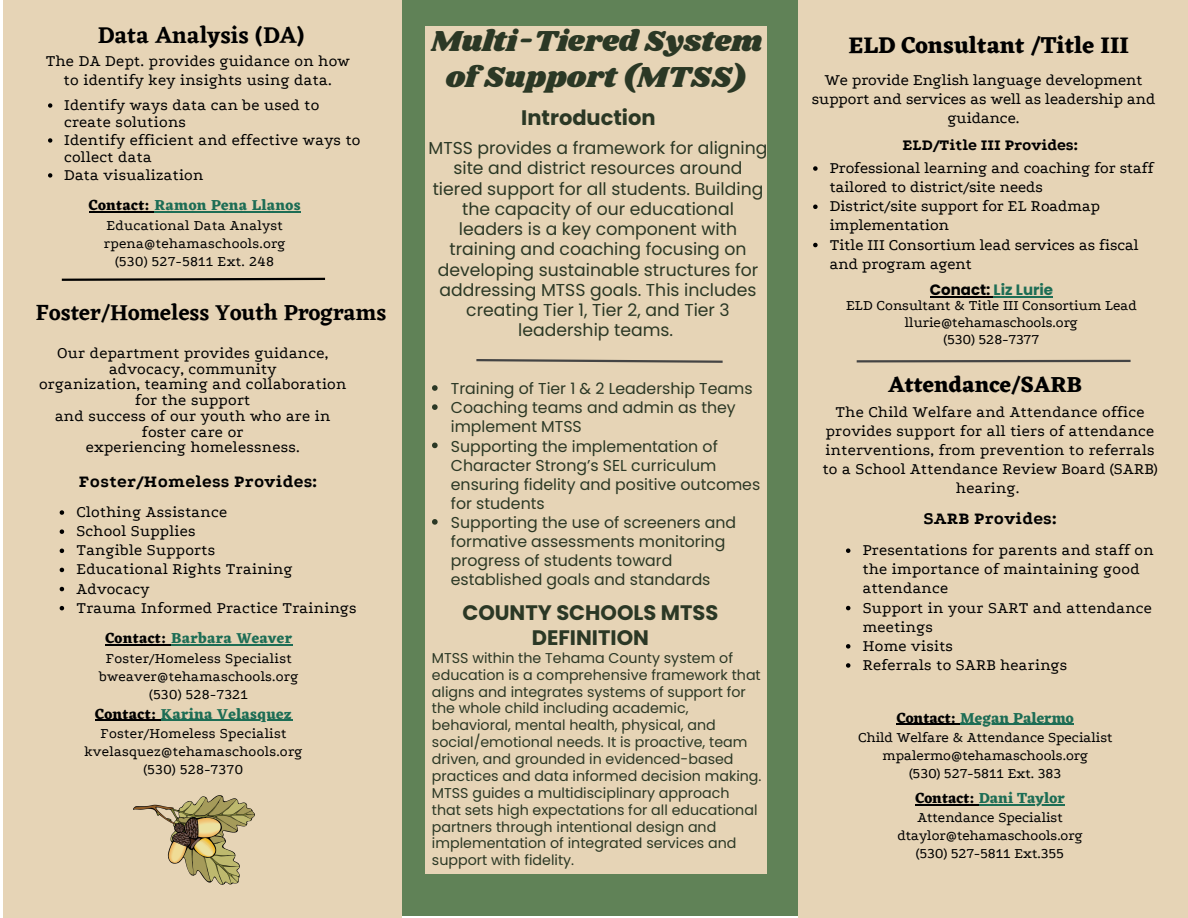
<style>
.page{position:relative;width:1188px;height:918px;background:#fff}
.page>*{position:absolute;margin:0;border:0;box-sizing:border-box;transform-origin:0 0}
.t1{font:30px/36px "Shrikhand";color:#2b3825;text-align:center}
.t2{font:700 23.55px "Eczar";color:#000}
.t3{font:600 23.55px "Eczar";color:#000}
.t4{font:600 22.5px "Eczar";color:#000}
.t5{font:700 22.5px "Eczar";color:#000}
.t6{font:700 21px/24.8px "Poppins";color:#2b3825;text-align:center}
.t7{font:800 18px "Podkova";letter-spacing:.02em;color:#000}
.t8{font:17.25px/20.2px "Poppins";color:#2b3825;text-align:center}
.t9{font:16.5px/19.2px "Podkova";letter-spacing:.015em;color:#000}
.t10{font:800 16.5px "Podkova";color:#000}
.t11{font:15.75px/19.2px "Poppins";color:#2b3825}
.t12{font:15px "Podkova";color:#000}
.t13{font:700 15px "Eczar";letter-spacing:.015em;color:#1d6d55}
.t14{font:700 15px "Poppins";color:#1d6d55}
.t15{font:14.25px/16.8px "Poppins";color:#2b3825}
.s1{color:#000}
</style>
<div class="page">
<div style="left:401px;top:0;width:397px;height:916px;background:#608257"></div>
<div style="left:3px;top:0;width:398px;height:918px;background:#e6d4b6"></div>
<div style="left:798px;top:0;width:390px;height:917px;background:#e6d4b6"></div>
<div style="left:426px;top:26px;width:341px;height:848px;background:#e6d4b6"></div>
<svg style="left:476px;top:359px;width:247px;height:4px"></svg>
<hr style="left:857px;top:360px;width:274px;height:2px;background:#444">
<svg style="left:61px;top:277px;width:265px;height:4px"></svg>
<img style="left:133px;top:795px;width:122px;height:90px">
<hr style="left:897px;top:724px;width:63px;height:1px;background:#000">
<hr style="left:960px;top:724px;width:114px;height:1px;background:#1d6d55">
<hr style="left:89px;top:212px;width:66px;height:1px;background:#000">
<hr style="left:155px;top:212px;width:146px;height:1px;background:#1d6d55">
<hr style="left:105px;top:645px;width:66px;height:1px;background:#000">
<hr style="left:171px;top:645px;width:121px;height:1px;background:#1d6d55">
<hr style="left:95px;top:720px;width:66px;height:1px;background:#000">
<hr style="left:161px;top:720px;width:131px;height:1px;background:#1d6d55">
<svg style="left:60px;top:510px;width:4px;height:5px"></svg>
<svg style="left:60px;top:529px;width:4px;height:5px"></svg>
<svg style="left:60px;top:549px;width:4px;height:4px"></svg>
<svg style="left:60px;top:568px;width:4px;height:4px"></svg>
<svg style="left:60px;top:587px;width:4px;height:4px"></svg>
<svg style="left:60px;top:606px;width:4px;height:4px"></svg>
<hr style="left:930px;top:296px;width:64px;height:1px;background:#000">
<hr style="left:994px;top:296px;width:59px;height:1px;background:#1d6d55">
<svg style="left:813px;top:166px;width:5px;height:5px"></svg>
<svg style="left:813px;top:205px;width:5px;height:4px"></svg>
<svg style="left:813px;top:243px;width:5px;height:4px"></svg>
<svg style="left:48px;top:103px;width:4px;height:5px"></svg>
<svg style="left:48px;top:138px;width:4px;height:5px"></svg>
<svg style="left:48px;top:173px;width:4px;height:5px"></svg>
<hr style="left:915px;top:804px;width:64px;height:1px;background:#000">
<hr style="left:979px;top:804px;width:86px;height:1px;background:#1d6d55">
<svg style="left:432px;top:385px;width:6px;height:6px"></svg>
<svg style="left:432px;top:404px;width:6px;height:6px"></svg>
<svg style="left:432px;top:443px;width:6px;height:5px"></svg>
<svg style="left:432px;top:519px;width:6px;height:6px"></svg>
<svg style="left:846px;top:548px;width:4px;height:5px"></svg>
<svg style="left:846px;top:606px;width:4px;height:4px"></svg>
<svg style="left:846px;top:644px;width:4px;height:5px"></svg>
<svg style="left:846px;top:663px;width:4px;height:5px"></svg>
<p class="t3" style="left:98px;top:21px;width:208px">Data Analysis (DA)</p>
<p class="t9" style="left:46px;top:51px;width:306px;text-align:center">The DA Dept. provides guidance on how to identify key insights using data.</p>
<p class="t9" style="left:64px;top:96px;width:257px;line-height:17.4px">Identify ways data can be used to create solutions</p>
<p class="t9" style="left:64px;top:131px;width:298px;line-height:17.4px">Identify efficient and effective ways to collect data</p>
<p class="t9" style="left:64px;top:165px;width:141px">Data visualization</p>
<p class="t13" style="left:89px;top:196px;width:213px"><span class="s1">Contact:</span> Ramon Pena Llanos</p>
<p class="t12" style="left:106px;top:217px;width:178px">Educational Data Analyst</p>
<p class="t12" style="left:104px;top:235px;width:183px">rpena@tehamaschools.org</p>
<p class="t12" style="left:115px;top:253px;width:160px">(530) 527-5811 Ext. 248</p>
<h6 class="t4" style="left:36px;top:299px;width:352px">Foster/Homeless Youth Programs</h6>
<h2 class="t9" style="left:39px;top:345px;width:309px;line-height:15.8px;text-align:center">Our department provides guidance, advocacy, community<br>organization, teaming and collaboration for the support<br>and success of our youth who are in foster care or<br>experiencing homelessness.</h2>
<p class="t7" style="left:79px;top:472px;width:240px">Foster/Homeless Provides:</p>
<p class="t9" style="left:76px;top:502px;width:152px">Clothing Assistance</p>
<p class="t9" style="left:76px;top:522px;width:121px">School Supplies</p>
<p class="t9" style="left:76px;top:541px;width:140px">Tangible Supports</p>
<p class="t9" style="left:76px;top:560px;width:218px">Educational Rights Training</p>
<p class="t9" style="left:76px;top:579px;width:75px">Advocacy</p>
<p class="t9" style="left:76px;top:598px;width:282px">Trauma Informed Practice Trainings</p>
<h2 class="t13" style="left:105px;top:630px;width:188px"><span class="s1">Contact:</span> Barbara Weaver</h2>
<h6 class="t12" style="left:106px;top:650px;width:188px">Foster/Homeless Specialist</h6>
<h5 class="t12" style="left:99px;top:668px;width:201px">bweaver@tehamaschools.org</h5>
<p class="t12" style="left:149px;top:686px;width:100px">(530) 528-7321</p>
<p class="t13" style="left:95px;top:705px;width:198px"><span class="s1">Contact:</span> Karina Velasquez</p>
<p class="t12" style="left:100px;top:725px;width:188px">Foster/Homeless Specialist</p>
<p class="t12" style="left:84px;top:743px;width:220px">kvelasquez@tehamaschools.org</p>
<p class="t12" style="left:144px;top:761px;width:101px">(530) 528-7370</p>
<h6 class="t1" style="left:431px;top:25px;width:334px">Multi-Tiered System of Support (MTSS)</h6>
<h5 class="t6" style="left:521px;top:106px;width:136px">Introduction</h5>
<p class="t8" style="left:428px;top:138px;width:341px">MTSS provides a framework for aligning site and district resources around tiered support for all students. Building the capacity of our educational leaders is a key component with training and coaching focusing on developing sustainable structures for addressing MTSS goals. This includes creating Tier 1, Tier 2, and Tier 3 leadership teams.</p>
<p class="t11" style="left:451px;top:379px;width:303px">Training of Tier 1 &amp; 2 Leadership Teams</p>
<p class="t11" style="left:451px;top:398px;width:286px">Coaching teams and admin as they implement MTSS</p>
<p class="t11" style="left:451px;top:436px;width:311px">Supporting the implementation of<br>Character Strong’s SEL curriculum ensuring fidelity and positive outcomes for students</p>
<p class="t11" style="left:451px;top:513px;width:287px">Supporting the use of screeners and formative assessments monitoring progress of students toward established goals and standards</p>
<p class="t6" style="left:462px;top:601px;width:258px">COUNTY SCHOOLS MTSS<br>DEFINITION</p>
<p class="t15" style="left:432px;top:649px;width:331px">MTSS within the Tehama County system of education is a comprehensive framework that aligns and integrates systems of support for the whole child including academic, behavioral, mental health, physical, and social/emotional needs. It is proactive, team driven, and grounded in evidenced-based practices and data informed decision making.<br>MTSS guides a multidisciplinary approach that sets high expectations for all educational partners through intentional design and implementation of integrated services and support with fidelity.</p>
<p class="t2" style="left:848px;top:31px;width:282px">ELD Consultant /Title III</p>
<h1 class="t9" style="left:812px;top:70px;width:345px;text-align:center">We provide English language development support and services as well as leadership and guidance.</h1>
<p class="t10" style="left:902px;top:136px;width:177px">ELD/Title III Provides:</p>
<p class="t9" style="left:830px;top:158px;width:325px">Professional learning and coaching for staff tailored to district/site needs</p>
<p class="t9" style="left:830px;top:197px;width:272px">District/site support for EL Roadmap implementation</p>
<h3 class="t9" style="left:830px;top:235px;width:310px">Title III Consortium lead services as fiscal and program agent</h3>
<h4 class="t14" style="left:930px;top:279px;width:125px"><span class="s1">Conact:</span> Liz Lurie</h4>
<h6 class="t12" style="left:846px;top:297px;width:292px">ELD Consultant &amp; Title III Consortium Lead</h6>
<p class="t12" style="left:905px;top:314px;width:175px">llurie@tehamaschools.org</p>
<p class="t12" style="left:944px;top:331px;width:97px">(530) 528-7377</p>
<h5 class="t5" style="left:888px;top:371px;width:195px">Attendance/SARB</h5>
<p class="t9" style="left:823px;top:402px;width:336px;text-align:center">The Child Welfare and Attendance office provides support for all tiers of attendance interventions, from prevention to referrals to a School Attendance Review Board (SARB) hearing.</p>
<p class="t7" style="left:924px;top:508px;width:134px">SARB Provides:</p>
<p class="t9" style="left:863px;top:541px;width:292px">Presentations for parents and staff on the importance of maintaining good attendance</p>
<p class="t9" style="left:863px;top:598px;width:291px">Support in your SART and attendance meetings</p>
<p class="t9" style="left:863px;top:636px;width:92px">Home visits</p>
<p class="t9" style="left:863px;top:655px;width:206px">Referrals to SARB hearings</p>
<h6 class="t13" style="left:897px;top:709px;width:179px"><span class="s1">Contact:</span> Megan Palermo</h6>
<p class="t12" style="left:858px;top:729px;width:256px">Child Welfare &amp; Attendance Specialist</p>
<p class="t12" style="left:883px;top:747px;width:207px">mpalermo@tehamaschools.org</p>
<p class="t12" style="left:909px;top:765px;width:153px">(530) 527-5811 Ext. 383</p>
<p class="t13" style="left:915px;top:789px;width:151px"><span class="s1">Contact:</span> Dani Taylor</p>
<p class="t12" style="left:917px;top:809px;width:147px">Attendance Specialist</p>
<p class="t12" style="left:897px;top:827px;width:187px">dtaylor@tehamaschools.org</p>
<h2 class="t12" style="left:916px;top:845px;width:149px">(530) 527-5811 Ext.355</h2>
</div>
